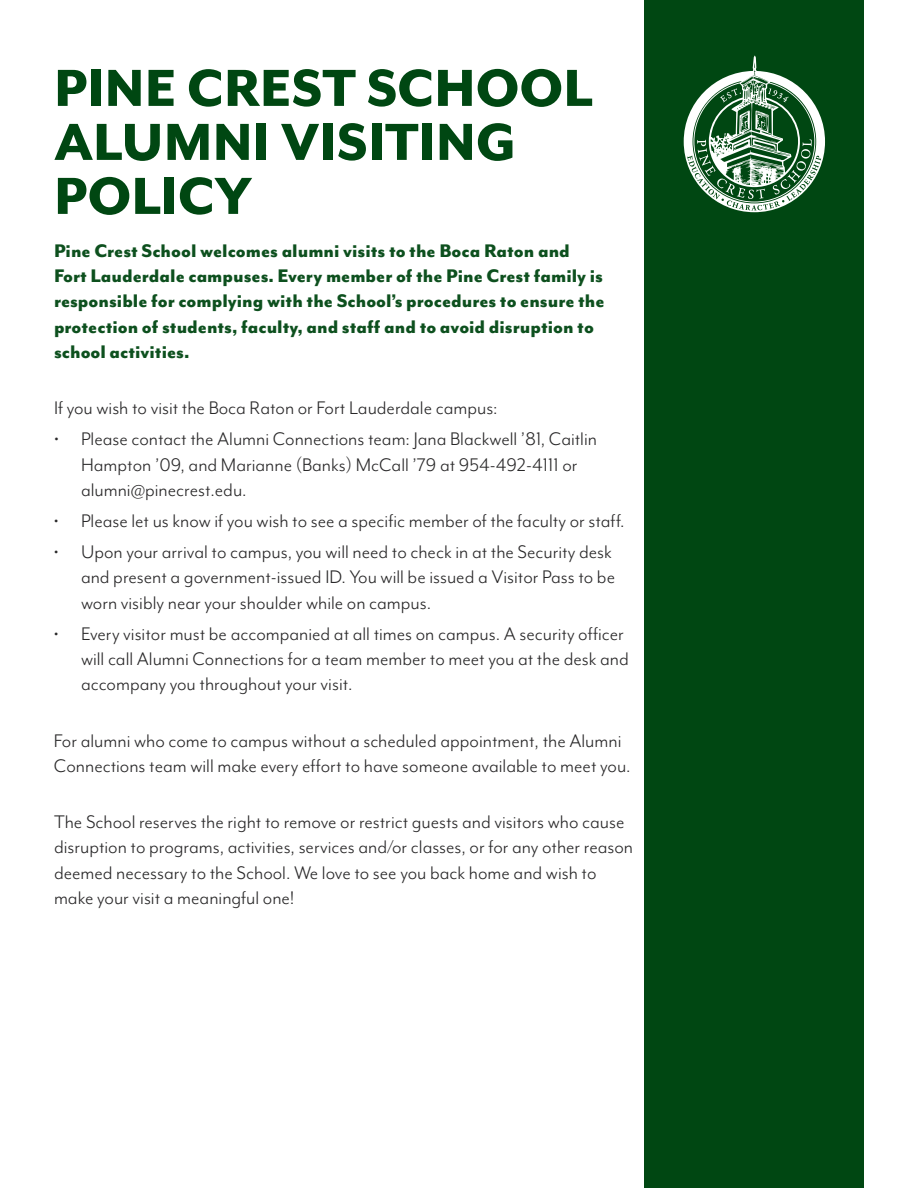
<style>
.page{position:relative;width:918px;height:1188px;background:#fff}
.page>*{position:absolute;margin:0;border:0;box-sizing:border-box;transform-origin:0 0}
.t1{font:800 60px/54px "Mr Eaves Mod OT";letter-spacing:-.005em;color:#004712}
.t2{font:21px/25.2px "Mr Eaves Mod OT";color:#292829}
.t3{font:800 21px/25.2px "Mr Eaves Mod OT";color:#0d501e}
</style>
<div class="page">
<div style="left:645px;top:0;width:219px;height:1188px;background:#004712"></div>
<svg style="left:684px;top:56px;width:141px;height:156px"></svg>
<h1 class="t1" style="left:54px;top:62px;width:540px">PINE CREST SCHOOL<br>ALUMNI VISITING<br>POLICY</h1>
<p class="t3" style="left:54px;top:238px;width:552px">Pine Crest School welcomes alumni visits to the Boca Raton and Fort Lauderdale campuses. Every member of the Pine Crest family is responsible for complying with the School’s procedures to ensure the protection of students, faculty, and staff and to avoid disruption to school activities.</p>
<p class="t2" style="left:54px;top:396px;width:445px">If you wish to visit the Boca Raton or Fort Lauderdale campus:</p>
<p class="t2" style="left:81px;top:427px;width:518px;text-indent:-27px">• Please contact the Alumni Connections team: Jana Blackwell ’81, Caitlin<br>Hampton ’09, and Marianne (Banks) McCall ’79 at 954-492-4111 or alumni@pinecrest.edu.</p>
<p class="t2" style="left:54px;top:508px;width:572px">• Please let us know if you wish to see a specific member of the faculty or staff.</p>
<p class="t2" style="left:81px;top:540px;width:536px;text-indent:-27px">• Upon your arrival to campus, you will need to check in at the Security desk and present a government-issued ID. You will be issued a Visitor Pass to be worn visibly near your shoulder while on campus.</p>
<p class="t2" style="left:81px;top:621px;width:549px;text-indent:-27px">• Every visitor must be accompanied at all times on campus. A security officer will call Alumni Connections for a team member to meet you at the desk and accompany you throughout your visit.</p>
<p class="t2" style="left:54px;top:728px;width:578px">For alumni who come to campus without a scheduled appointment, the Alumni<br>Connections team will make every effort to have someone available to meet you.</p>
<p class="t2" style="left:54px;top:810px;width:581px">The School reserves the right to remove or restrict guests and visitors who cause disruption to programs, activities, services and/or classes, or for any other reason deemed necessary to the School. We love to see you back home and wish to make your visit a meaningful one!</p>
</div>
